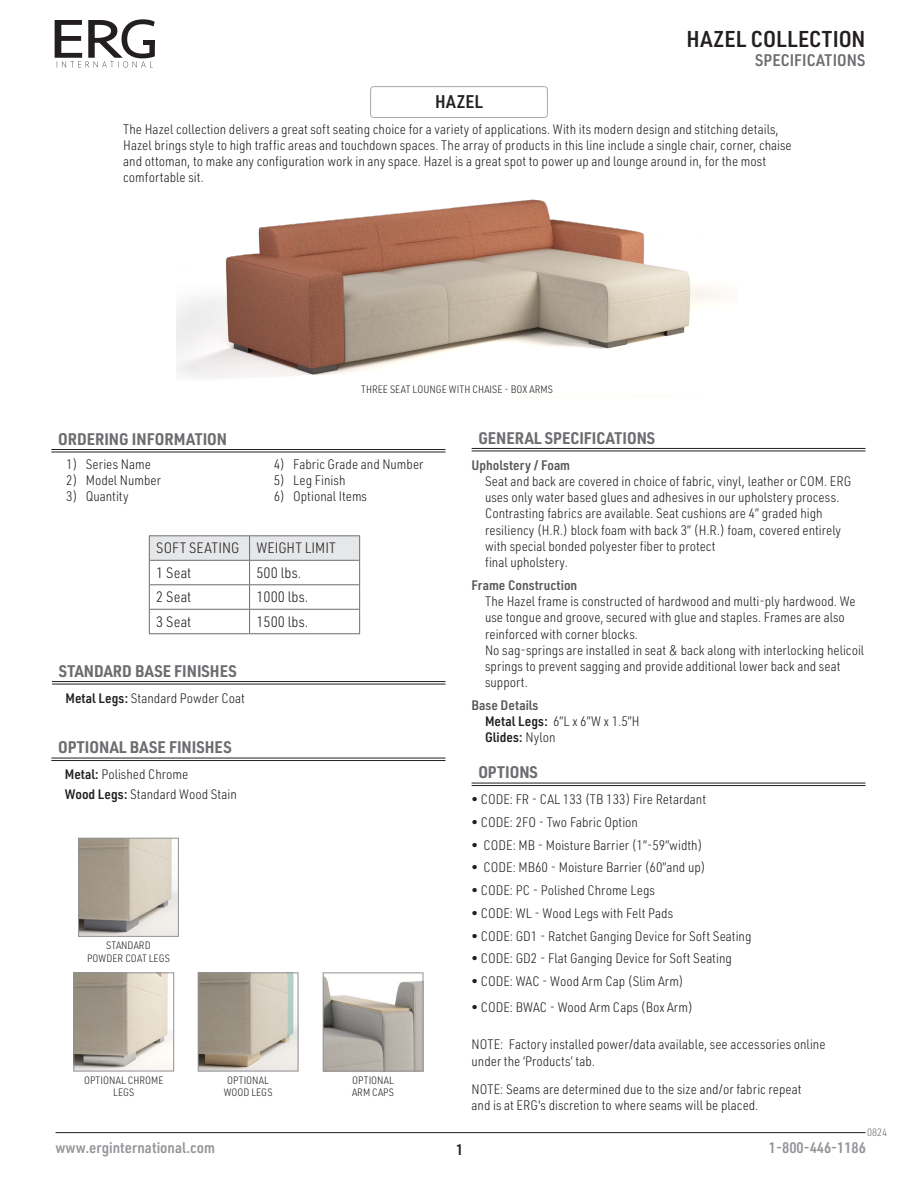
<style>
.page{position:relative;width:918px;height:1188px;background:#fff}
.page>*{position:absolute;margin:0;border:0;box-sizing:border-box;transform-origin:0 0}
.H_RT_PG_HEADER{font:600 22.5px "URWDIN Semi Cond";letter-spacing:.01em;color:#231f20}
.t1{font:600 18px "URWDIN Semi Cond";letter-spacing:.02em;color:#231f20}
.NEW_Subhead_rule_below{font:700 16.5px "URWDIN Semi Cond";color:#6c6d70}
.H_RT_PG_HEADER-2{font:600 16.5px "URWDIN Semi Cond";letter-spacing:.01em;color:#6c6d70}
.t2{font:600 15px "URWDIN Semi Cond";color:#939598}
.t3{font:600 15px "URWDIN Semi Cond";color:#231f20}
.Price_Cols_ProdSpec{font:300 14.85px "URWDIN Semi Cond";color:#231f20}
.New_Subhead_9pt_80{font:300 13.5px/16.2px "URWDIN Semi Cond";color:#231f20}
.New_List_text{font:300 13.5px/16.2px "URWDIN Semi Cond";color:#231f20}
.New_Option_Bullets{font:300 13.5px "URWDIN Semi Cond";color:#231f20}
.New_Subhead_9pt_80-2{font:600 13.5px "URWDIN Semi Cond";color:#57585a}
.New_List_text-2{font:600 13.5px "URWDIN Semi Cond";color:#231f20}
.NEW_Callout_7_point{font:300 10.5px/12.6px "URWDIN Semi Cond";color:#231f20;text-align:center}
.t4{font:300 10.5px "URWDIN Semi Cond";color:#6c6d70}
.s1{font-weight:600}
.s2{font-weight:300}
</style>
<div class="page">
<hr style="left:56px;top:1132px;width:810px;height:1px;background:#231f20">
<svg style="left:54px;top:19px;width:101px;height:48px"></svg>
<div style="left:144px;top:40px;width:11px;height:5px;background:#231f20"></div>
<hr style="left:472px;top:783px;width:394px;height:1px;background:#231f20">
<hr style="left:472px;top:785px;width:394px;height:1px;background:#231f20">
<div style="left:370px;top:86px;width:178px;height:32px;border:1px solid #a8a9ad;border-radius:3px"></div>
<img style="left:177px;top:199px;width:545px;height:179px">
<hr style="left:472px;top:448px;width:394px;height:1px;background:#231f20">
<hr style="left:472px;top:451px;width:394px;height:1px;background:#231f20">
<hr style="left:51px;top:449px;width:394px;height:1px;background:#231f20">
<hr style="left:51px;top:452px;width:394px;height:1px;background:#231f20">
<svg style="left:149px;top:536px;width:211px;height:97px"></svg>
<hr style="left:149px;top:633px;width:101px;height:1px;background:#6c6d70">
<hr style="left:250px;top:633px;width:110px;height:1px;background:#6c6d70">
<img style="left:80px;top:840px;width:97px;height:95px">
<div style="left:78px;top:838px;width:101px;height:99px;border:1px solid #919295"></div>
<img style="left:76px;top:975px;width:96px;height:94px">
<div style="left:74px;top:973px;width:100px;height:98px;border:1px solid #919295"></div>
<img style="left:200px;top:975px;width:96px;height:94px">
<div style="left:198px;top:973px;width:100px;height:98px;border:1px solid #919295"></div>
<img style="left:325px;top:977px;width:96px;height:92px">
<div style="left:323px;top:973px;width:100px;height:98px;border:1px solid #919295"></div>
<hr style="left:52px;top:681px;width:394px;height:1px;background:#231f20">
<hr style="left:52px;top:684px;width:394px;height:1px;background:#231f20">
<hr style="left:51px;top:758px;width:394px;height:1px;background:#231f20">
<hr style="left:51px;top:760px;width:394px;height:1px;background:#231f20">
<p class="H_RT_PG_HEADER" style="left:687px;top:23px;width:180px">HAZEL COLLECTION</p>
<p class="H_RT_PG_HEADER-2" style="left:755px;top:49px;width:112px">SPECIFICATIONS</p>
<p class="t1" style="left:435px;top:89px;width:49px">HAZEL</p>
<p class="New_Subhead_9pt_80" style="left:123px;top:121px;width:670px">The Hazel collection delivers a great soft seating choice for a variety of applications. With its modern design and stitching details, Hazel brings style to high traffic areas and touchdown spaces. The array of products in this line include a single chair, corner, chaise and ottoman, to make any configuration work in any space. Hazel is a great spot to power up and lounge around in, for the most comfortable sit.</p>
<p class="NEW_Callout_7_point" style="left:361px;top:383px;width:193px">THREE SEAT LOUNGE WITH CHAISE - BOX ARMS</p>
<p class="NEW_Subhead_rule_below" style="left:478px;top:426px;width:178px">GENERAL SPECIFICATIONS</p>
<p class="New_Subhead_9pt_80-2" style="left:472px;top:456px;width:100px">Upholstery / Foam</p>
<p class="New_Subhead_9pt_80" style="left:485px;top:473px;width:368px">Seat and back are covered in choice of fabric, vinyl, leather or COM. ERG uses only water based glues and adhesives in our upholstery process.<br>Contrasting fabrics are available. Seat cushions are 4” graded high resiliency (H.R.) block foam with back 3” (H.R.) foam, covered entirely with special bonded polyester fiber to protect<br>final upholstery.</p>
<p class="New_Subhead_9pt_80-2" style="left:472px;top:576px;width:107px">Frame Construction</p>
<p class="New_List_text" style="left:485px;top:593px;width:381px">The Hazel frame is constructed of hardwood and multi-ply hardwood. We use tongue and groove, secured with glue and staples. Frames are also reinforced with corner blocks.<br>No sag-springs are installed in seat &amp; back along with interlocking helicoil springs to prevent sagging and provide additional lower back and seat support.</p>
<p class="New_Subhead_9pt_80-2" style="left:472px;top:696px;width:68px">Base Details</p>
<p class="New_List_text" style="left:485px;top:713px;width:156px"><span class="s1">Metal Legs:</span> 6”L x 6”W x 1.5”H</p>
<p class="New_List_text-2" style="left:485px;top:729px;width:72px">Glides: <span class="s2">Nylon</span></p>
<p class="NEW_Subhead_rule_below" style="left:58px;top:428px;width:171px">ORDERING INFORMATION</p>
<p class="New_List_text" style="left:66px;top:456px;width:86px">1) Series Name</p>
<p class="New_List_text" style="left:66px;top:472px;width:96px">2) Model Number</p>
<p class="New_List_text" style="left:66px;top:488px;width:64px">3) Quantity</p>
<p class="New_List_text" style="left:274px;top:456px;width:151px">4) Fabric Grade and Number</p>
<p class="New_List_text" style="left:274px;top:472px;width:73px">5) Leg Finish</p>
<p class="New_List_text" style="left:274px;top:488px;width:95px">6) Optional Items</p>
<p class="Price_Cols_ProdSpec" style="left:156px;top:538px;width:84px">SOFT SEATING</p>
<p class="Price_Cols_ProdSpec" style="left:257px;top:538px;width:81px">WEIGHT LIMIT</p>
<p class="Price_Cols_ProdSpec" style="left:156px;top:563px;width:37px">1 Seat</p>
<p class="Price_Cols_ProdSpec" style="left:257px;top:563px;width:46px">500 lbs.</p>
<p class="Price_Cols_ProdSpec" style="left:156px;top:587px;width:37px">2 Seat</p>
<p class="Price_Cols_ProdSpec" style="left:257px;top:587px;width:53px">1000 lbs.</p>
<p class="Price_Cols_ProdSpec" style="left:156px;top:612px;width:37px">3 Seat</p>
<p class="Price_Cols_ProdSpec" style="left:257px;top:612px;width:53px">1500 lbs.</p>
<p class="NEW_Subhead_rule_below" style="left:59px;top:660px;width:180px">STANDARD BASE FINISHES</p>
<p class="New_Subhead_9pt_80" style="left:66px;top:690px;width:181px"><span class="s1">Metal Legs:</span> Standard Powder Coat</p>
<p class="NEW_Subhead_rule_below" style="left:58px;top:736px;width:175px">OPTIONAL BASE FINISHES</p>
<p class="New_Subhead_9pt_80" style="left:65px;top:766px;width:125px"><span class="s1">Metal:</span> Polished Chrome</p>
<p class="New_Subhead_9pt_80" style="left:65px;top:786px;width:173px"><span class="s1">Wood Legs:</span> Standard Wood Stain</p>
<p class="NEW_Subhead_rule_below" style="left:478px;top:761px;width:61px">OPTIONS</p>
<p class="New_Option_Bullets" style="left:472px;top:791px;width:236px">• CODE: FR - CAL 133 (TB 133) Fire Retardant</p>
<p class="New_Option_Bullets" style="left:472px;top:813px;width:168px">• CODE: 2FO - Two Fabric Option</p>
<p class="New_Option_Bullets" style="left:472px;top:836px;width:232px">• CODE: MB - Moisture Barrier (1”-59”width)</p>
<p class="New_Option_Bullets" style="left:472px;top:859px;width:235px">• CODE: MB60 - Moisture Barrier (60”and up)</p>
<p class="New_Option_Bullets" style="left:472px;top:882px;width:185px">• CODE: PC - Polished Chrome Legs</p>
<p class="New_Option_Bullets" style="left:472px;top:904px;width:203px">• CODE: WL - Wood Legs with Felt Pads</p>
<p class="New_Option_Bullets" style="left:472px;top:927px;width:281px">• CODE: GD1 - Ratchet Ganging Device for Soft Seating</p>
<p class="New_Option_Bullets" style="left:472px;top:950px;width:262px">• CODE: GD2 - Flat Ganging Device for Soft Seating</p>
<p class="New_Option_Bullets" style="left:472px;top:973px;width:214px">• CODE: WAC - Wood Arm Cap (Slim Arm)</p>
<p class="New_Option_Bullets" style="left:472px;top:999px;width:223px">• CODE: BWAC - Wood Arm Caps (Box Arm)</p>
<p class="NEW_Callout_7_point" style="left:87px;top:939px;width:84px">STANDARD<br>POWDER COAT LEGS</p>
<p class="NEW_Callout_7_point" style="left:84px;top:1073px;width:81px">OPTIONAL CHROME<br>LEGS</p>
<p class="NEW_Callout_7_point" style="left:224px;top:1073px;width:50px">OPTIONAL<br>WOOD LEGS</p>
<p class="NEW_Callout_7_point" style="left:352px;top:1073px;width:44px;text-align:left">OPTIONAL<br>ARM CAPS</p>
<p class="New_List_text" style="left:472px;top:1036px;width:355px">NOTE: Factory installed power/data available, see accessories online under the ‘Products’ tab.</p>
<p class="New_List_text" style="left:472px;top:1081px;width:331px">NOTE: Seams are determined due to the size and/or fabric repeat and is at ERG's discretion to where seams will be placed.</p>
<p class="t4" style="left:867px;top:1125px;width:22px">0824</p>
<p class="t2" style="left:56px;top:1138px;width:161px">www.erginternational.com</p>
<p class="t2" style="left:769px;top:1138px;width:99px">1-800-446-1186</p>
<p class="t3" style="left:456px;top:1139px;width:9px">1</p>
</div>
